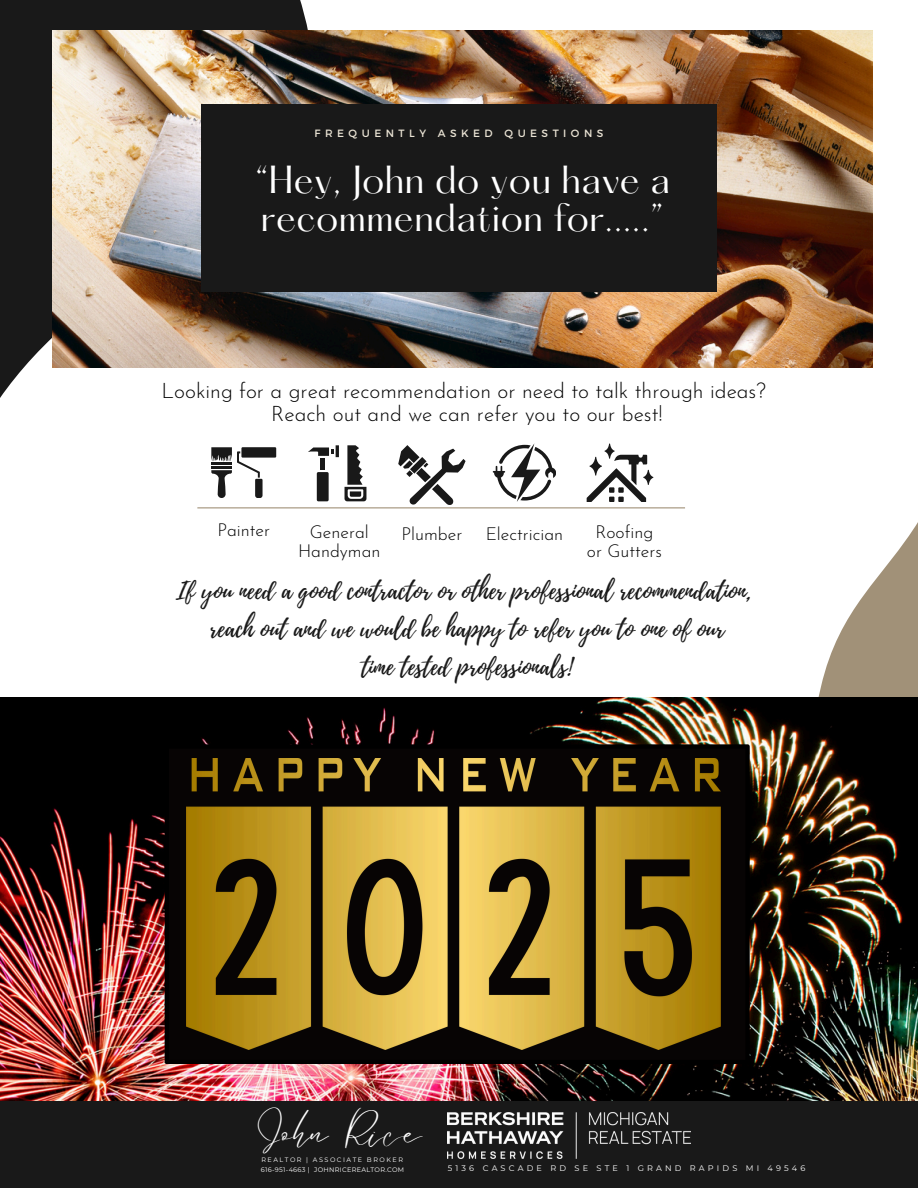
<style>
.page{position:relative;width:918px;height:1188px;background:#fff}
.page>*{position:absolute;margin:0;border:0;box-sizing:border-box;transform-origin:0 0}
.t1{font:34.2px/38.2px "Hatton";letter-spacing:.01em;color:#fff}
.t2{font:27.6px "Le Jour Script";color:#fff}
.t3{font:24px/38.2px "Playlist Script";color:#191919;text-align:center}
.t4{font:300 21px/22.5px "Josefin Sans";color:#000;text-align:center}
.t5{font:300 17.55px/18.9px "Josefin Sans";color:#000;text-align:center}
.t6{font:10.5px "Montserrat";letter-spacing:.425em;color:#eae3d4}
.t7{font:8.1px "Montserrat";letter-spacing:.39em;color:#fff}
.t8{font:6.6px "Montserrat";letter-spacing:.045em;color:#fff}
.t9{font:6.45px "Montserrat";letter-spacing:.235em;color:#fff}
</style>
<div class="page">
<svg style="left:0;top:0;width:463px;height:509px"></svg>
<img style="left:52px;top:31px;width:820px;height:336px">
<div style="left:201px;top:104px;width:516px;height:187px;background:#191919"></div>
<svg style="left:634px;top:290px;width:284px;height:408px"></svg>
<img style="left:0;top:698px;width:918px;height:404px">
<div style="left:0;top:1102px;width:918px;height:86px;background:#191919"></div>
<img style="left:448px;top:1113px;width:242px;height:46px">
<hr style="left:197px;top:507px;width:488px;height:1px;background:#a19178">
<svg style="left:398px;top:445px;width:68px;height:61px"></svg>
<svg style="left:493px;top:443px;width:63px;height:59px"></svg>
<div style="left:241px;top:447px;width:35px;height:11px;background:#191919"></div>
<svg style="left:211px;top:447px;width:52px;height:51px"></svg>
<div style="left:320px;top:458px;width:5px;height:12px;background:#191919"></div>
<svg style="left:317px;top:472px;width:12px;height:29px"></svg>
<svg style="left:308px;top:445px;width:31px;height:12px"></svg>
<svg style="left:345px;top:445px;width:21px;height:56px"></svg>
<svg style="left:587px;top:443px;width:67px;height:59px"></svg>
<div style="left:165px;top:744px;width:584px;height:320px;background:#070404"></div>
<img style="left:186px;top:758px;width:534px;height:292px">
<p class="t6" style="left:315px;top:126px;width:290px">FREQUENTLY ASKED QUESTIONS</p>
<p class="t1" style="left:255px;top:164px;width:417px">“Hey, John do you have a recommendation for.....”</p>
<p class="t4" style="left:162px;top:382px;width:606px">Looking for a great recommendation or need to talk through ideas?<br>Reach out and we can refer you to our best!</p>
<p class="t5" style="left:217px;top:522px;width:54px">Painter</p>
<p class="t5" style="left:298px;top:524px;width:84px">General<br>Handyman</p>
<h1 class="t5" style="left:401px;top:526px;width:62px">Plumber</h1>
<p class="t5" style="left:486px;top:526px;width:79px">Electrician</p>
<h4 class="t5" style="left:587px;top:524px;width:76px">Roofing or Gutters</h4>
<p class="t3" style="left:176px;top:572px;width:577px">If you need a good contractor or other professional recommendation, reach out and we would be happy to refer you to one of our<br>time tested professionals!</p>
<p class="t2" style="left:254px;top:1116px;width:169px">John Rice</p>
<p class="t9" style="left:261px;top:1155px;width:143px">REALTOR | ASSOCIATE BROKER</p>
<p class="t8" style="left:261px;top:1166px;width:145px">616-951-4663 | JOHNRICEREALTOR.COM</p>
<p class="t7" style="left:448px;top:1163px;width:359px">5136 CASCADE RD SE STE 1 GRAND RAPIDS MI 49546</p>
</div>
